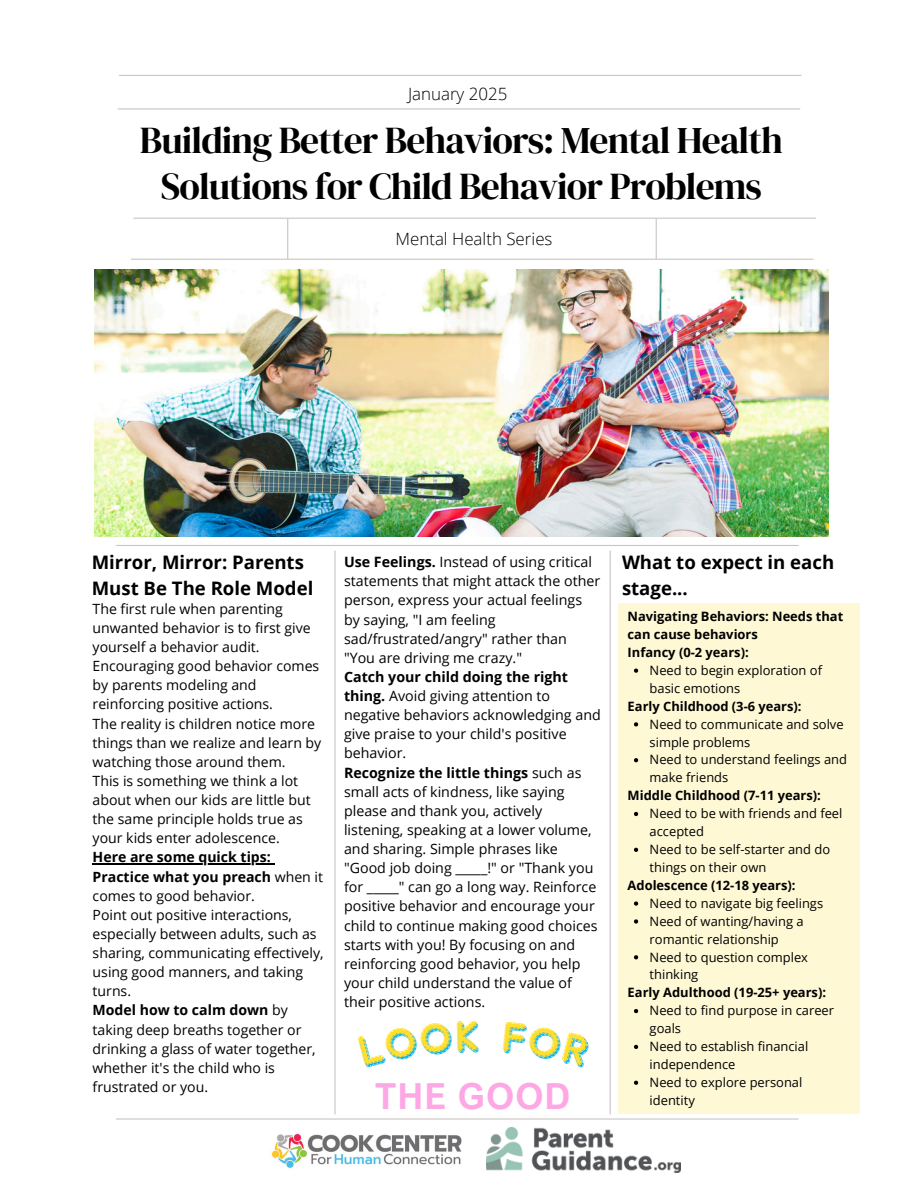
<style>
.page{position:relative;width:918px;height:1188px;background:#fff}
.page>*{position:absolute;margin:0;border:0;box-sizing:border-box;transform-origin:0 0}
.t1{font:37.5px/46.2px "DM Serif Display";letter-spacing:-.025em;color:#000;text-align:center}
.t2{font:700 35.85px "Arial Nova";letter-spacing:.03em;color:#fea7e5}
.t3{font:700 18.6px/25.8px "Open Sans";color:#000}
.t4{font:300 16.95px "Open Sans";color:#000}
.t5{font:14.25px/19.2px "Open Sans";color:#000}
.t6{font:14.1px/19.2px "Open Sans";color:#000}
.t7{font:700 14.1px "Open Sans";color:#000}
.t8{font:12.9px/17.9px "Open Sans";color:#000}
.t9{font:700 12.9px/17.9px "Open Sans";color:#000}
.s1{font-weight:700}
</style>
<div class="page">
<hr style="left:118px;top:108px;width:682px;height:2px;background:#c9c5c2">
<hr style="left:116px;top:545px;width:682px;height:1px;background:#c9c5c2">
<hr style="left:119px;top:75px;width:682px;height:1px;background:#c9c5c2">
<hr style="left:334px;top:551px;width:2px;height:563px;background:#c9c5c2">
<hr style="left:610px;top:551px;width:1px;height:563px;background:#c9c5c2">
<hr style="left:116px;top:1118px;width:682px;height:2px;background:#c9c5c2">
<hr style="left:131px;top:259px;width:682px;height:1px;background:#c9c5c2">
<hr style="left:134px;top:218px;width:682px;height:1px;background:#c9c5c2">
<hr style="left:287px;top:219px;width:1px;height:40px;background:#c9c5c2">
<hr style="left:656px;top:219px;width:1px;height:40px;background:#c9c5c2">
<div style="left:619px;top:603px;width:241px;height:511px;background:#fef8d5"></div>
<img style="left:94px;top:270px;width:735px;height:267px">
<svg style="left:634px;top:669px;width:4px;height:4px"></svg>
<svg style="left:634px;top:722px;width:4px;height:5px"></svg>
<svg style="left:634px;top:758px;width:4px;height:4px"></svg>
<svg style="left:634px;top:812px;width:4px;height:4px"></svg>
<svg style="left:634px;top:848px;width:4px;height:4px"></svg>
<svg style="left:634px;top:901px;width:4px;height:5px"></svg>
<svg style="left:634px;top:919px;width:4px;height:5px"></svg>
<svg style="left:634px;top:955px;width:4px;height:4px"></svg>
<svg style="left:634px;top:1009px;width:4px;height:4px"></svg>
<svg style="left:634px;top:1045px;width:4px;height:4px"></svg>
<svg style="left:634px;top:1081px;width:4px;height:4px"></svg>
<hr style="left:93px;top:864px;width:178px;height:1px;background:#000">
<img style="left:486px;top:1128px;width:195px;height:45px">
<img style="left:271px;top:1133px;width:191px;height:36px">
<p class="t4" style="left:408px;top:82px;width:101px">January 2025</p>
<p class="t1" style="left:140px;top:117px;width:644px">Building Better Behaviors: Mental Health<br>Solutions for Child Behavior Problems</p>
<h5 class="t4" style="left:396px;top:227px;width:158px">Mental Health Series</h5>
<p class="t3" style="left:92px;top:549px;width:223px">Mirror, Mirror: Parents<br>Must Be The Role Model</p>
<p class="t6" style="left:93px;top:599px;width:228px">The first rule when parenting unwanted behavior is to first give yourself a behavior audit.<br>Encouraging good behavior comes by parents modeling and reinforcing positive actions.</p>
<p class="t6" style="left:93px;top:713px;width:230px">The reality is children notice more things than we realize and learn by watching those around them.</p>
<p class="t6" style="left:93px;top:771px;width:220px">This is something we think a lot about when our kids are little but the same principle holds true as your kids enter adolescence.</p>
<h6 class="t7" style="left:93px;top:847px;width:180px">Here are some quick tips:</h6>
<p class="t6" style="left:93px;top:866px;width:232px"><span class="s1">Practice what you preach</span> when it comes to good behavior.</p>
<h6 class="t6" style="left:93px;top:905px;width:232px">Point out positive interactions, especially between adults, such as sharing, communicating effectively, using good manners, and taking turns.</h6>
<p class="t6" style="left:93px;top:1000px;width:225px"><span class="s1">Model how to calm down</span> by taking deep breaths together or drinking a glass of water together, whether it's the child who is frustrated or you.</p>
<p class="t5" style="left:344px;top:552px;width:258px"><span class="s1">Use Feelings.</span> Instead of using critical statements that might attack the other person, express your actual feelings by saying, "I am feeling sad/frustrated/angry" rather than "You are driving me crazy."</p>
<h3 class="t5" style="left:344px;top:667px;width:258px"><span class="s1">Catch your child doing the right thing.</span> Avoid giving attention to negative behaviors acknowledging and give praise to your child's positive behavior.</h3>
<p class="t5" style="left:344px;top:762px;width:255px"><span class="s1">Recognize the little things</span> such as small acts of kindness, like saying please and thank you, actively listening, speaking at a lower volume, and sharing. Simple phrases like "Good job doing _____!" or "Thank you for _____" can go a long way. Reinforce positive behavior and encourage your child to continue making good choices starts with you! By focusing on and reinforcing good behavior, you help your child understand the value of their positive actions.</p>
<h6 class="t2" style="left:375px;top:1074px;width:197px">THE GOOD</h6>
<h5 class="t3" style="left:622px;top:549px;width:214px">What to expect in each stage...</h5>
<p class="t9" style="left:628px;top:607px;width:217px">Navigating Behaviors: Needs that can cause behaviors<br>Infancy (0-2 years):</p>
<p class="t8" style="left:650px;top:661px;width:174px">Need to begin exploration of basic emotions</p>
<p class="t9" style="left:628px;top:697px;width:176px">Early Childhood (3-6 years):</p>
<h4 class="t8" style="left:650px;top:715px;width:196px">Need to communicate and solve simple problems</h4>
<p class="t8" style="left:650px;top:751px;width:199px">Need to understand feelings and make friends</p>
<p class="t9" style="left:628px;top:786px;width:195px">Middle Childhood (7-11 years):</p>
<h4 class="t8" style="left:650px;top:804px;width:194px">Need to be with friends and feel accepted</h4>
<p class="t8" style="left:650px;top:840px;width:182px">Need to be self-starter and do things on their own</p>
<p class="t9" style="left:628px;top:876px;width:169px">Adolescence (12-18 years):</p>
<p class="t8" style="left:650px;top:894px;width:175px">Need to navigate big feelings</p>
<p class="t8" style="left:650px;top:912px;width:156px">Need of wanting/having a romantic relationship</p>
<h1 class="t8" style="left:650px;top:948px;width:160px">Need to question complex thinking</h1>
<h2 class="t9" style="left:628px;top:983px;width:200px">Early Adulthood (19-25+ years):</h2>
<p class="t8" style="left:650px;top:1001px;width:186px">Need to find purpose in career goals</p>
<p class="t8" style="left:650px;top:1037px;width:160px">Need to establish financial independence</p>
<p class="t8" style="left:650px;top:1073px;width:154px">Need to explore personal identity</p>
</div>
